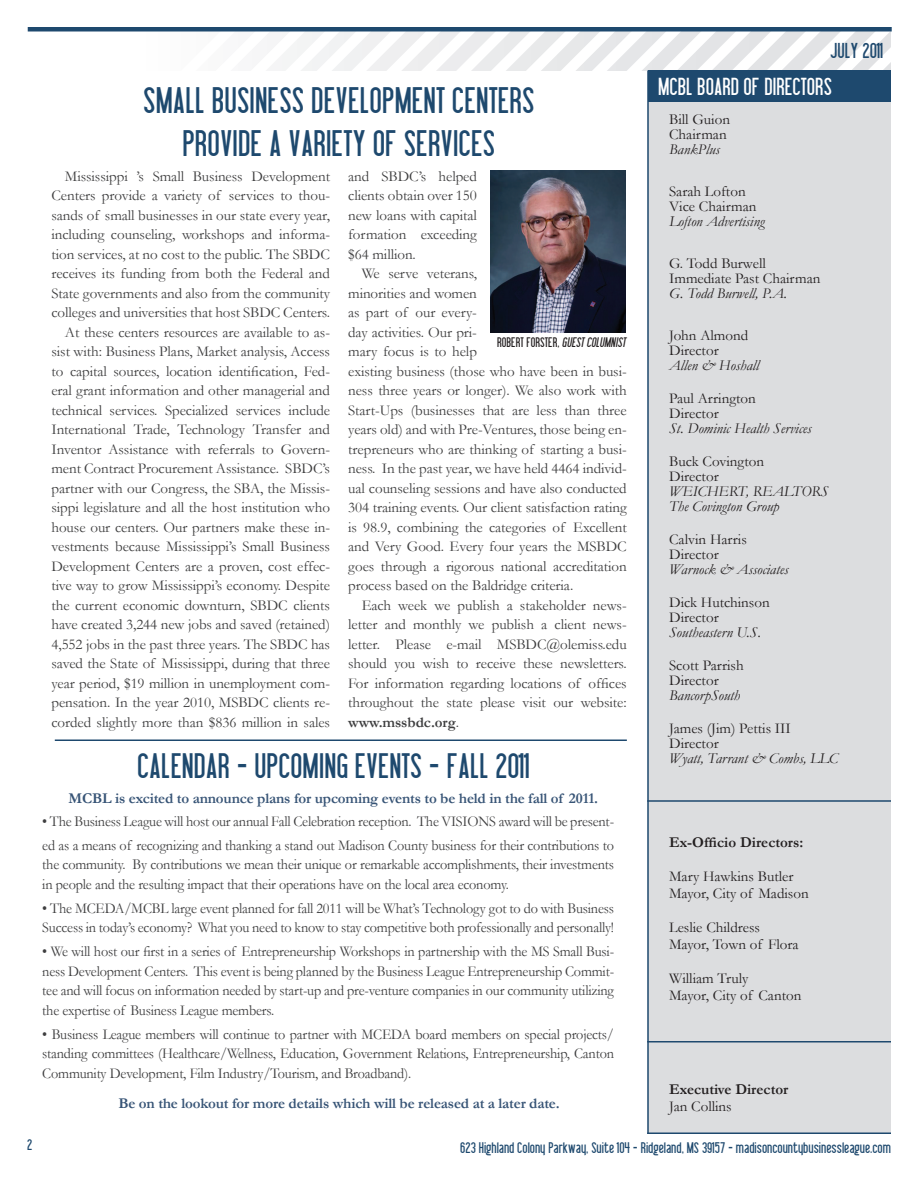
<style>
.page{position:relative;width:918px;height:1188px;background:#fff}
.page>*{position:absolute;margin:0;border:0;box-sizing:border-box;transform-origin:0 0}
.t1{font:36px "Libel Suit";color:#1e496e}
.t2{font:34.5px "Libel Suit";color:#1e496e}
.t3{font:24px "Libel Suit";color:#fff}
.t4{font:21px "Libel Suit";color:#1e496e}
.t5{font:15px/19.5px "Garamond";letter-spacing:-.005em;color:#3e3e3f;text-align:justify}
.t6{font:15px/19.5px "Garamond";letter-spacing:-.005em;color:#3e3e3f;scale:.95 1}
.t7{font:15px/15px "Garamond";color:#231f20}
.t8{font:700 15px "Garamond";letter-spacing:-.01em;color:#375476}
.t9{font:italic 15px/15px "Garamond";color:#231f20}
.t10{font:15px "Libel Suit";color:#1e496e}
.t11{font:700 15px/16.5px "Garamond";color:#231f20}
.t12{font:13.5px "Libel Suit";color:#231f20}
.s1{font-weight:700}
.s2{font-style:italic}
.s3{font-style:normal}
.s4{font-weight:400}
</style>
<div class="page">
<svg style="left:837px;top:32px;width:54px;height:38px"></svg>
<svg style="left:562px;top:32px;width:275px;height:139px"></svg>
<svg style="left:287px;top:32px;width:275px;height:301px"></svg>
<div style="left:28px;top:27px;width:864px;height:5px;background:#1e496e"></div>
<div style="left:648px;top:90px;width:243px;height:1044px;background:#dcdddf"></div>
<div style="left:649px;top:70px;width:242px;height:32px;background:#1e496e"></div>
<hr style="left:647px;top:70px;width:2px;height:1064px;background:#1e496e">
<hr style="left:647px;top:800px;width:244px;height:2px;background:#1e496e">
<hr style="left:647px;top:1041px;width:244px;height:1px;background:#1e496e">
<hr style="left:647px;top:1132px;width:244px;height:2px;background:#1e496e">
<hr style="left:55px;top:740px;width:572px;height:1px;background:#1e496e">
<img style="left:491px;top:171px;width:135px;height:162px">
<p class="t10" style="left:27px;top:1137px;width:7px">2</p>
<p class="t1" style="left:143px;top:82px;width:393px">SMALL BUSINESS DEVELOPMENT CENTERS</p>
<p class="t1" style="left:182px;top:125px;width:315px">PROVIDE A VARIETY OF SERVICES</p>
<p class="t5" style="left:51px;top:166px;width:280px;text-indent:14px">Mississippi ’s Small Business Development Centers provide a variety of services to thou&shy;sands of small businesses in our state every year, including counseling, workshops and informa&shy;tion services, at no cost to the public. The SBDC receives its funding from both the Federal and State governments and also from the community colleges and universities that host SBDC Centers.</p>
<p class="t5" style="left:51px;top:322px;width:280px;text-indent:14px">At these centers resources are available to as&shy;sist with: Business Plans, Market analysis, Access to capital sources, location identification, Fed&shy;eral grant information and other managerial and technical services. Specialized services include International Trade, Technology Transfer and Inventor Assistance with referrals to Govern&shy;ment Contract Procurement Assistance. SBDC’s partner with our Congress, the SBA, the Missis&shy;sippi legislature and all the host institution who house our centers. Our partners make these in&shy;vestments because Mississippi’s Small Business Development Centers are a proven, cost effec&shy;tive way to grow Mississippi’s economy. Despite the current economic downturn, SBDC clients have created 3,244 new jobs and saved (retained)<br>4,552 jobs in the past three years. The SBDC has saved the State of Mississippi, during that three year period, $19 million in unemployment com&shy;pensation. In the year 2010, MSBDC clients re&shy;corded slightly more than $836 million in sales</p>
<p class="t5" style="left:348px;top:166px;width:130px">and SBDC’s helped clients obtain over 150 new loans with capital formation exceeding $64 million.</p>
<p class="t5" style="left:348px;top:264px;width:280px;text-align:left;text-indent:14px">We serve veterans,<br>minorities and women<br>as part of our every-<br>day activities. Our pri-<br>mary focus is to help<br>existing business (those who have been in busi&shy;ness three years or longer). We also work with Start-Ups (businesses that are less than three years old) and with Pre-Ventures, those being en&shy;trepreneurs who are thinking of starting a busi&shy;ness. In the past year, we have held 4464 individ&shy;ual counseling sessions and have also conducted 304 training events. Our client satisfaction rating is 98.9, combining the categories of Excellent and Very Good. Every four years the MSBDC goes through a rigorous national accreditation process based on the Baldridge criteria.</p>
<p class="t5" style="left:348px;top:595px;width:280px;text-indent:14px">Each week we publish a stakeholder news&shy;letter and monthly we publish a client news&shy;letter. Please e-mail MSBDC@olemiss.edu should you wish to receive these newsletters.<br>For information regarding locations of offices throughout the state please visit our website: <span class="s1">www.mssbdc.org</span>.</p>
<p class="t12" style="left:497px;top:336px;width:133px">ROBERT FORSTER, <span class="s2">GUESTCOLUMNIST</span></p>
<p class="t2" style="left:137px;top:748px;width:394px">CALENDAR - UPCOMING EVENTS - FALL 2011</p>
<p class="t6" style="left:42px;top:809px;width:604px;line-height:24px">• The Business League will host our annual Fall Celebration reception. The VISIONS award will be present&shy;ed as a means of recognizing and thanking a stand out Madison County business for their contributions to</p>
<p class="t6" style="left:42px;top:855px;width:603px">the community. By contributions we mean their unique or remarkable accomplishments, their investments in people and the resulting impact that their operations have on the local area economy.</p>
<p class="t6" style="left:42px;top:898px;width:603px">• The MCEDA/MCBL large event planned for fall 2011 will be What’s Technology got to do with Business<br>Success in today’s economy? What you need to know to stay competitive both professionally and personally!</p>
<p class="t6" style="left:42px;top:942px;width:604px;text-align:justify">• We will host our first in a series of Entrepreneurship Workshops in partnership with the MS Small Busi&shy;ness Development Centers. This event is being planned by the Business League Entrepreneurship Commit&shy;tee and will focus on information needed by start-up and pre-venture companies in our community utilizing the expertise of Business League members.</p>
<p class="t6" style="left:42px;top:1024px;width:603px;text-align:justify">• Business League members will continue to partner with MCEDA board members on special projects/ standing committees (Healthcare/Wellness, Education, Government Relations, Entrepreneurship, Canton Community Development, Film Industry/Tourism, and Broadband).</p>
<p class="t8" style="left:68px;top:789px;width:531px">MCBL is excited to announce plans for upcoming events to be held in the fall of 2011.</p>
<p class="t4" style="left:830px;top:41px;width:55px">JULY 2011</p>
<p class="t3" style="left:658px;top:75px;width:175px">MCBL BOARD OF DIRECTORS</p>
<p class="t7" style="left:669px;top:111px;width:62px">Bill Guion<br>Chairman<br><span class="s2">BankPlus</span></p>
<p class="t7" style="left:669px;top:183px;width:97px">Sarah Lofton<br>Vice Chairman<br><span class="s2">Lofton Advertising</span></p>
<p class="t7" style="left:669px;top:255px;width:153px">G. Todd Burwell<br>Immediate Past Chairman<br><span class="s2">G. Todd Burwell, P.A.</span></p>
<p class="t7" style="left:669px;top:327px;width:92px">John Almond<br>Director<br><span class="s2">Allen &amp; Hoshall</span></p>
<p class="t9" style="left:669px;top:390px;width:144px"><span class="s3">Paul Arrington<br>Director<br></span>St. Dominic Health Services</p>
<p class="t9" style="left:669px;top:453px;width:161px"><span class="s3">Buck Covington<br>Director<br></span>WEICHERT, REALTORS<br>The Covington Group</p>
<p class="t7" style="left:669px;top:531px;width:121px">Calvin Harris<br>Director<br><span class="s2">Warnock &amp; Associates</span></p>
<p class="t7" style="left:669px;top:594px;width:102px">Dick Hutchinson<br>Director<br><span class="s2">Southeastern U.S.</span></p>
<p class="t7" style="left:669px;top:657px;width:76px">Scott Parrish<br>Director<br><span class="s2">BancorpSouth</span></p>
<p class="t7" style="left:669px;top:720px;width:171px">James (Jim) Pettis III<br>Director<br><span class="s2">Wyatt, Tarrant &amp; Combs, LLC</span></p>
<p class="t11" style="left:669px;top:834px;width:136px">Ex-Officio Directors:</p>
<p class="t7" style="left:669px;top:868px;width:141px;line-height:16.5px">Mary Hawkins Butler<br>Mayor, City of Madison</p>
<p class="t7" style="left:669px;top:919px;width:131px;line-height:16.5px">Leslie Childress<br>Mayor, Town of Flora</p>
<p class="t7" style="left:669px;top:970px;width:134px;line-height:16.5px">William Truly<br>Mayor, City of Canton</p>
<p class="t11" style="left:669px;top:1081px;width:121px">Executive Director<br><span class="s4">Jan Collins</span></p>
<p class="t10" style="left:460px;top:1140px;width:432px">623 Highland Colony Parkway, Suite 104 - Ridgeland, MS 39157 - madisoncountybusinessleague.com</p>
<p class="t8" style="left:118px;top:1094px;width:443px">Be on the lookout for more details which will be released at a later date.</p>
</div>
